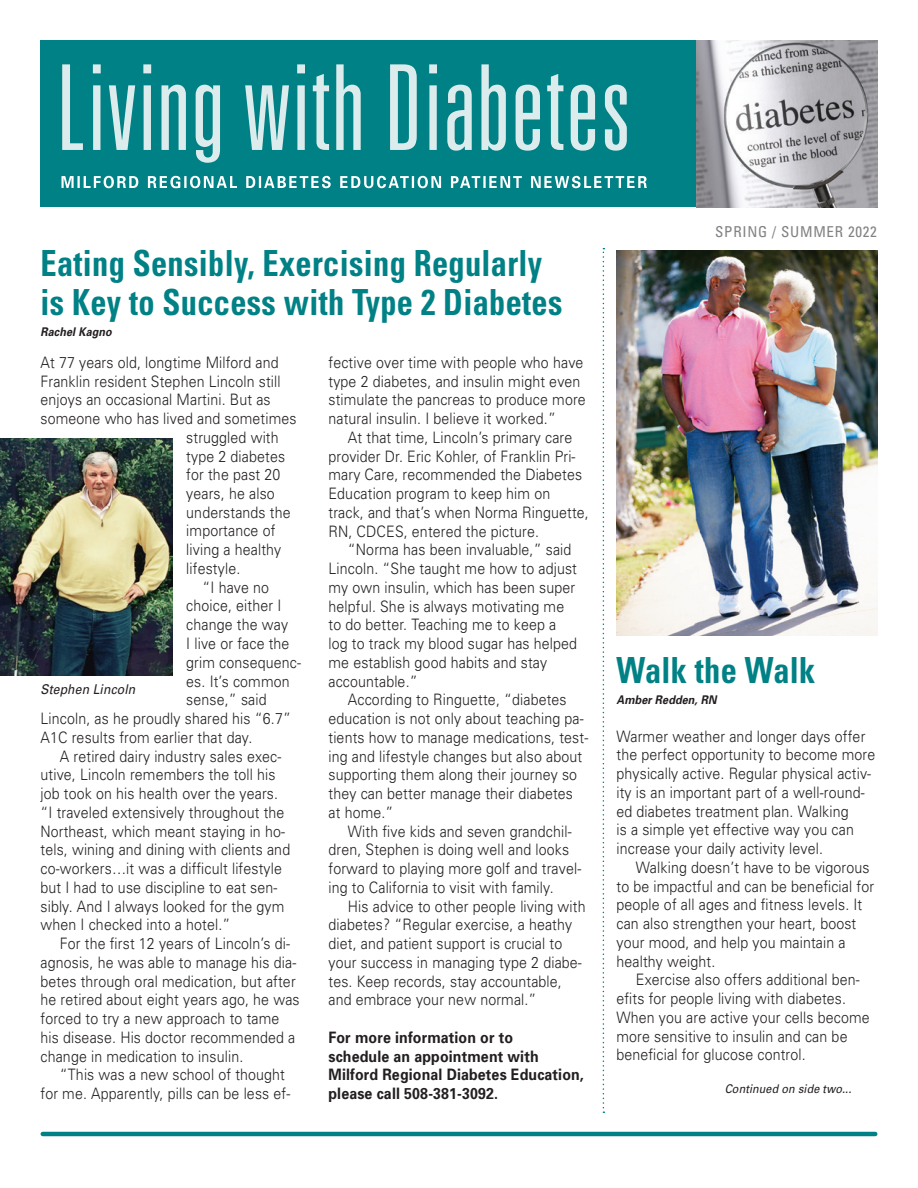
<style>
.page{position:relative;width:918px;height:1188px;background:#fff}
.page>*{position:absolute;margin:0;border:0;box-sizing:border-box;transform-origin:0 0}
.t1{font:700 condensed 36px/39px "Univers";letter-spacing:.01em;color:#008185;scale:.9 1}
.t2{font:300 15.75px/18.8px "Univers";letter-spacing:.01em;color:#231f20;scale:.9 1}
.t3{font:700 15.75px/18.8px "Univers";letter-spacing:.01em;color:#231f20;scale:.9 1}
.t4{font:condensed 15px "Univers";letter-spacing:.05em;color:#808285}
.t5{font:italic 13.5px "Univers";letter-spacing:.01em;color:#231f20;scale:.9 1}
.t6{font:italic 700 12px "Univers";letter-spacing:.01em;color:#231f20;scale:.9 1}
.t7{font:italic 12px "Univers";letter-spacing:.01em;color:#231f20;scale:.9 1}
</style>
<div class="page">
<hr style="left:43px;top:1132px;width:832px;height:4px;background:#008185">
<div style="left:40px;top:40px;width:838px;height:167px;background:#008185"></div>
<img style="left:697px;top:40px;width:181px;height:167px">
<svg style="left:62px;top:64px;width:565px;height:99px"></svg>
<svg style="left:61px;top:176px;width:586px;height:12px"></svg>
<svg style="left:603px;top:248px;width:1px;height:865px"></svg>
<img style="left:0;top:438px;width:172px;height:237px">
<img style="left:616px;top:251px;width:261px;height:385px">
<h1 class="t1" style="left:40px;top:243px;width:581px">Eating Sensibly, Exercising Regularly is Key to Success with Type 2 Diabetes</h1>
<p class="t6" style="left:40px;top:324px;width:81px">Rachel Kagno</p>
<p class="t2" style="left:40px;top:352px;width:266px">At 77 years old, longtime Milford and</p>
<p class="t2" style="left:40px;top:371px;width:268px">Franklin resident Stephen Lincoln still</p>
<p class="t2" style="left:40px;top:390px;width:257px">enjoys an occasional Martini. But as</p>
<p class="t2" style="left:40px;top:409px;width:286px">someone who has lived and sometimes</p>
<p class="t2" style="left:186px;top:427px;width:104px">struggled with</p>
<p class="t2" style="left:186px;top:446px;width:111px">type 2 diabetes</p>
<p class="t2" style="left:186px;top:465px;width:106px">for the past 20</p>
<p class="t2" style="left:186px;top:484px;width:100px">years, he also</p>
<p class="t2" style="left:186px;top:502px;width:117px">understands the</p>
<p class="t2" style="left:186px;top:521px;width:101px">importance of</p>
<p class="t2" style="left:186px;top:540px;width:107px">living a healthy</p>
<p class="t2" style="left:186px;top:559px;width:62px">lifestyle.</p>
<p class="t2" style="left:203px;top:577px;width:76px">“I have no</p>
<p class="t2" style="left:186px;top:596px;width:107px">choice, either I</p>
<p class="t2" style="left:186px;top:615px;width:115px">change the way</p>
<p class="t2" style="left:186px;top:634px;width:116px">I live or face the</p>
<p class="t2" style="left:186px;top:652px;width:129px">grim consequenc-</p>
<p class="t2" style="left:186px;top:671px;width:116px">es. It’s common</p>
<p class="t2" style="left:186px;top:690px;width:91px">sense,” said</p>
<p class="t2" style="left:40px;top:709px;width:280px">Lincoln, as he proudly shared his “6.7”</p>
<p class="t2" style="left:40px;top:727px;width:237px">A1C results from earlier that day.</p>
<p class="t2" style="left:60px;top:746px;width:248px">A retired dairy industry sales exec-</p>
<p class="t2" style="left:40px;top:765px;width:263px">utive, Lincoln remembers the toll his</p>
<p class="t2" style="left:40px;top:784px;width:266px">job took on his health over the years.</p>
<p class="t2" style="left:40px;top:802px;width:273px">“I traveled extensively throughout the</p>
<p class="t2" style="left:40px;top:821px;width:273px">Northeast, which meant staying in ho-</p>
<p class="t2" style="left:40px;top:840px;width:279px">tels, wining and dining with clients and</p>
<p class="t2" style="left:40px;top:859px;width:270px">co-workers…it was a difficult lifestyle</p>
<p class="t2" style="left:40px;top:877px;width:265px">but I had to use discipline to eat sen-</p>
<p class="t2" style="left:40px;top:896px;width:273px">sibly. And I always looked for the gym</p>
<p class="t2" style="left:40px;top:915px;width:213px">when I checked into a hotel.”</p>
<p class="t2" style="left:60px;top:934px;width:257px">For the first 12 years of Lincoln’s di-</p>
<p class="t2" style="left:40px;top:952px;width:286px">agnosis, he was able to manage his dia-</p>
<p class="t2" style="left:40px;top:971px;width:285px">betes through oral medication, but after</p>
<p class="t2" style="left:40px;top:990px;width:289px">he retired about eight years ago, he was</p>
<p class="t2" style="left:40px;top:1009px;width:267px">forced to try a new approach to tame</p>
<p class="t2" style="left:40px;top:1027px;width:285px">his disease. His doctor recommended a</p>
<p class="t2" style="left:40px;top:1046px;width:227px">change in medication to insulin.</p>
<p class="t2" style="left:60px;top:1065px;width:252px">“This was a new school of thought</p>
<p class="t2" style="left:40px;top:1084px;width:279px">for me. Apparently, pills can be less ef-</p>
<p class="t5" style="left:40px;top:681px;width:107px">Stephen Lincoln</p>
<p class="t2" style="left:329px;top:352px;width:287px">fective over time with people who have type 2 diabetes, and insulin might even stimulate the pancreas to produce more natural insulin. I believe it worked.”</p>
<p class="t2" style="left:328px;top:427px;width:291px;text-indent:19px">At that time, Lincoln’s primary care provider Dr. Eric Kohler, of Franklin Pri&shy;mary Care, recommended the Diabetes Education program to keep him on track, and that’s when Norma Ringuette, RN, CDCES, entered the picture.</p>
<p class="t2" style="left:328px;top:540px;width:278px;text-indent:19px">“Norma has been invaluable,” said<br>Lincoln. “She taught me how to adjust my own insulin, which has been super helpful. She is always motivating me to do better. Teaching me to keep a log to track my blood sugar has helped me establish good habits and stay accountable.”</p>
<p class="t2" style="left:328px;top:690px;width:290px;text-indent:19px">According to Ringuette, “diabetes education is not only about teaching pa&shy;tients how to manage medications, test&shy;ing and lifestyle changes but also about supporting them along their journey so they can better manage their diabetes at home.”</p>
<p class="t2" style="left:328px;top:821px;width:282px;text-indent:19px">With five kids and seven grandchil&shy;dren, Stephen is doing well and looks forward to playing more golf and travel&shy;ing to California to visit with family.</p>
<p class="t2" style="left:328px;top:896px;width:287px;text-indent:19px">His advice to other people living with diabetes? “Regular exercise, a heathy diet, and patient support is crucial to your success in managing type 2 diabe&shy;tes. Keep records, stay accountable, and embrace your new normal.”</p>
<p class="t3" style="left:328px;top:1027px;width:285px">For more information or to<br>schedule an appointment with<br>Milford Regional Diabetes Education, please call 508-381-3092.</p>
<p class="t4" style="left:715px;top:222px;width:163px">SPRING / SUMMER 2022</p>
<h1 class="t1" style="left:616px;top:650px;width:223px">Walk the Walk</h1>
<p class="t6" style="left:616px;top:692px;width:113px">Amber Redden, RN</p>
<p class="t2" style="left:616px;top:726px;width:289px">Warmer weather and longer days offer the perfect opportunity to become more physically active. Regular physical activ&shy;ity is an important part of a well-round&shy;ed diabetes treatment plan. Walking<br>is a simple yet effective way you can increase your daily activity level.</p>
<p class="t2" style="left:616px;top:858px;width:288px;text-indent:19px">Walking doesn’t have to be vigorous to be impactful and can be beneficial for people of all ages and fitness levels. It can also strengthen your heart, boost your mood, and help you maintain a healthy weight.</p>
<p class="t2" style="left:616px;top:970px;width:283px;text-indent:19px">Exercise also offers additional ben&shy;efits for people living with diabetes.<br>When you are active your cells become more sensitive to insulin and can be beneficial for glucose control.</p>
<p class="t7" style="left:725px;top:1081px;width:142px">Continued on side two...</p>
</div>
